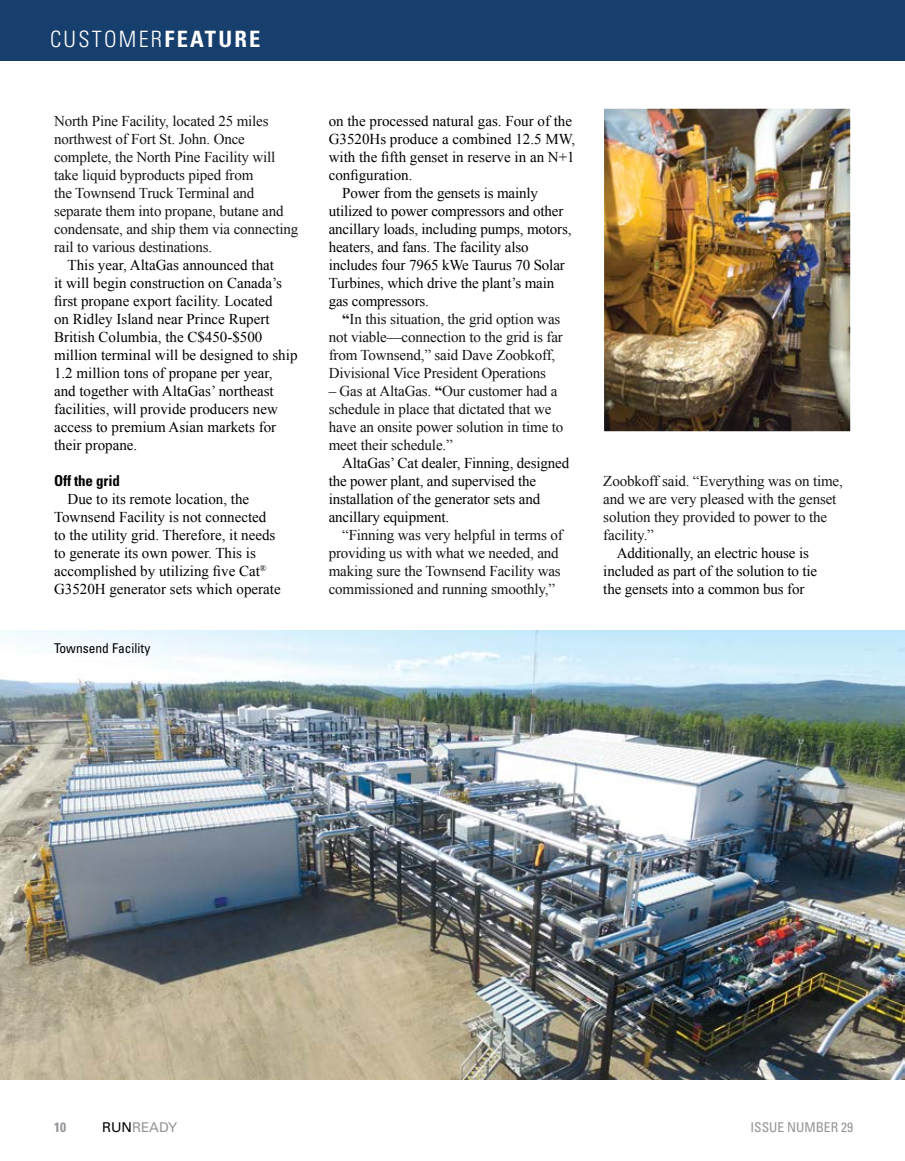
<style>
.page{position:relative;width:905px;height:1161px;background:#fff}
.page>*{position:absolute;margin:0;border:0;box-sizing:border-box;transform-origin:0 0}
.t1{font:300 condensed 22.5px "Univers LT Std";letter-spacing:.1em;color:#fff}
.t2{font:15px/18px "Times New Roman";color:#000}
.t3{font:15px/18px "Times New Roman";letter-spacing:-.01em;color:#131313}
.t4{font:700 condensed 15px "Univers LT Std";letter-spacing:-.01em;color:#000}
.t5{font:condensed 13.5px "Univers LT Std";color:#000}
.t6{font:condensed 13.5px "Univers LT Std";color:#939598}
.t7{font:13.5px "Univers LT Std";color:#939598}
.t8{font:700 condensed 13.5px "Univers LT Std";color:#939598}
.s1{font-weight:700}
.s2{color:#000}
</style>
<div class="page">
<div style="left:0;top:0;width:904px;height:61px;background:#173f6d"></div>
<img style="left:0;top:630px;width:904px;height:450px">
<img style="left:605px;top:110px;width:243px;height:320px">
<div style="left:602px;top:107px;width:249px;height:326px;border:2px solid #fff"></div>
<h1 class="t1" style="left:50px;top:26px;width:212px">CUSTOMER<span class="s1">FEATURE</span></h1>
<p class="t3" style="left:54px;top:112px;width:246px">North Pine Facility, located 25 miles northwest of Fort St. John. Once complete, the North Pine Facility will take liquid byproducts piped from<br>the Townsend Truck Terminal and separate them into propane, butane and condensate, and ship them via connecting rail to various destinations.</p>
<p class="t2" style="left:54px;top:256px;width:245px;text-indent:14px">This year, AltaGas announced that<br>it will begin construction on Canada’s first propane export facility. Located<br>on Ridley Island near Prince Rupert British Columbia, the C$450-$500 million terminal will be designed to ship 1.2 million tons of propane per year, and together with AltaGas’ northeast facilities, will provide producers new access to premium Asian markets for their propane.</p>
<p class="t4" style="left:54px;top:471px;width:67px">Off the grid</p>
<p class="t2" style="left:54px;top:490px;width:228px;text-indent:14px">Due to its remote location, the Townsend Facility is not connected to the utility grid. Therefore, it needs to generate its own power. This is accomplished by utilizing five Cat<sup>® </sup>G3520H generator sets which operate</p>
<p class="t5" style="left:54px;top:639px;width:98px">Townsend Facility</p>
<p class="t2" style="left:328px;top:112px;width:245px">on the processed natural gas. Four of the</p>
<p class="t2" style="left:328px;top:130px;width:248px">G3520Hs produce a combined 12.5 MW,</p>
<p class="t2" style="left:328px;top:148px;width:247px">with the fifth genset in reserve in an N+1</p>
<p class="t2" style="left:328px;top:166px;width:85px">configuration.</p>
<p class="t2" style="left:342px;top:184px;width:197px">Power from the gensets is mainly</p>
<p class="t2" style="left:328px;top:202px;width:236px">utilized to power compressors and other</p>
<p class="t2" style="left:328px;top:220px;width:244px">ancillary loads, including pumps, motors,</p>
<p class="t2" style="left:328px;top:238px;width:201px">heaters, and fans. The facility also</p>
<p class="t2" style="left:328px;top:256px;width:238px">includes four 7965 kWe Taurus 70 Solar</p>
<p class="t2" style="left:328px;top:274px;width:227px">Turbines, which drive the plant’s main</p>
<p class="t2" style="left:328px;top:292px;width:102px">gas compressors.</p>
<p class="t3" style="left:342px;top:310px;width:220px"><span class="s1">“</span>In this situation, the grid option was</p>
<p class="t3" style="left:328px;top:328px;width:236px">not viable—connection to the grid is far</p>
<p class="t3" style="left:328px;top:346px;width:228px">from Townsend,” said Dave Zoobkoff,</p>
<p class="t3" style="left:328px;top:364px;width:219px">Divisional Vice President Operations</p>
<p class="t3" style="left:328px;top:382px;width:236px">– Gas at AltaGas. <span class="s1">“</span>Our customer had a schedule in place that dictated that we have an onsite power solution in time to meet their schedule.”</p>
<p class="t2" style="left:328px;top:454px;width:242px;text-indent:14px">AltaGas’ Cat dealer, Finning, designed the power plant, and supervised the installation of the generator sets and ancillary equipment.</p>
<p class="t3" style="left:328px;top:526px;width:235px;text-indent:14px">“Finning was very helpful in terms of providing us with what we needed, and making sure the Townsend Facility was commissioned and running smoothly,”</p>
<p class="t3" style="left:603px;top:472px;width:241px">Zoobkoff said. “Everything was on time, and we are very pleased with the genset solution they provided to power to the facility.”</p>
<p class="t2" style="left:603px;top:544px;width:215px;text-indent:14px">Additionally, an electric house is included as part of the solution to tie the gensets into a common bus for</p>
<p class="t8" style="left:54px;top:1119px;width:13px">10</p>
<p class="t7" style="left:102px;top:1120px;width:77px"><span class="s2">RUN</span>READY</p>
<p class="t6" style="left:750px;top:1119px;width:104px">ISSUE NUMBER 29</p>
</div>
